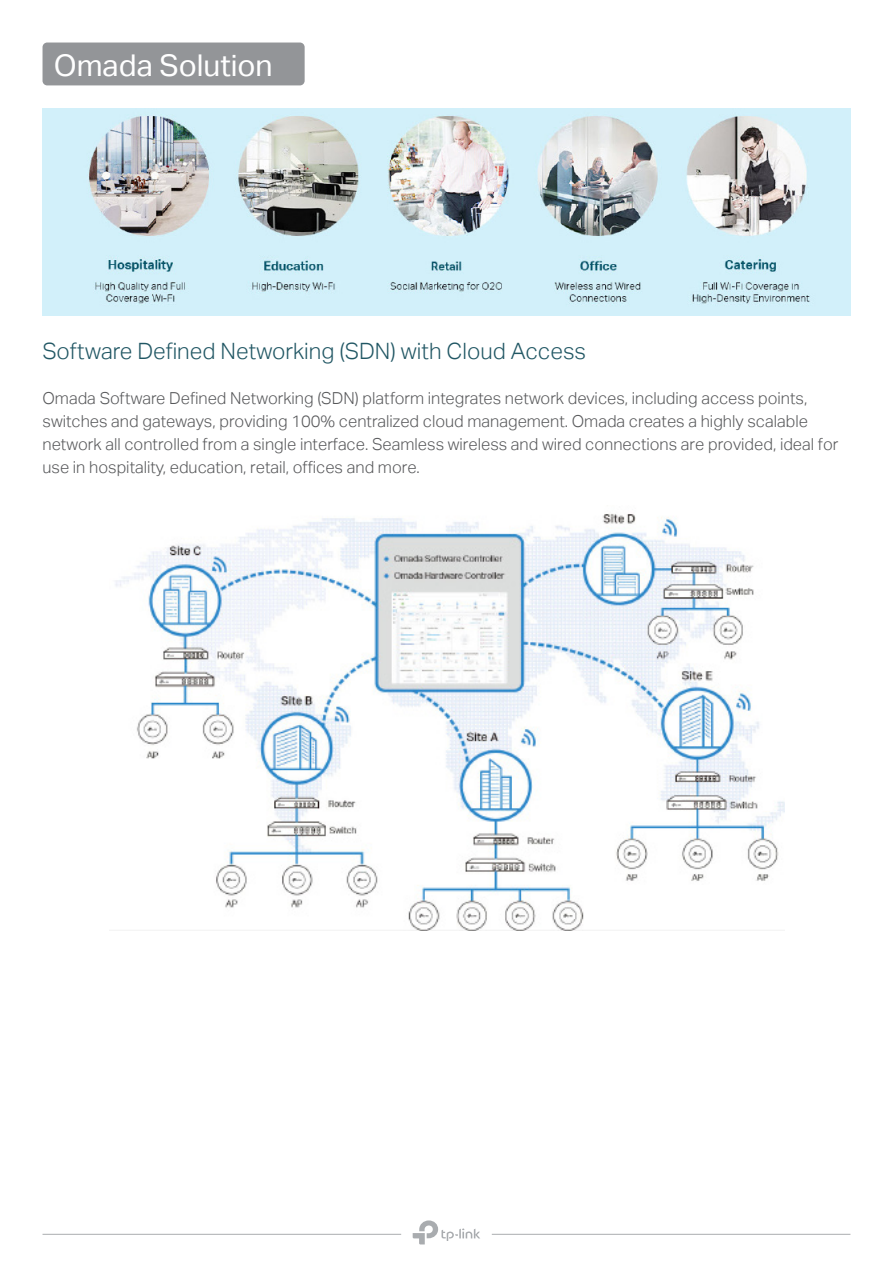
<style>
.page{position:relative;width:893px;height:1263px;background:#fff}
.page>*{position:absolute;margin:0;border:0;box-sizing:border-box;transform-origin:0 0}
.page-title{font:30px "TP Link Aktiv Regular";color:#fff}
.light-11{font:22.5px "TP Link Aktiv Light";color:#215764}
.light-11-2{font:16.5px/22.8px "TP Link Aktiv Light";color:#57585a}
</style>
<div class="page">
<hr style="left:43px;top:1234px;width:358px;height:1px;background:#abadb0">
<hr style="left:492px;top:1234px;width:358px;height:1px;background:#abadb0">
<svg style="left:413px;top:1220px;width:67px;height:24px"></svg>
<div style="left:43px;top:43px;width:262px;height:42px;background:#939598;border-radius:5px"></div>
<img style="left:115px;top:514px;width:669px;height:417px">
<img style="left:43px;top:109px;width:807px;height:207px">
<p class="page-title" style="left:54px;top:48px;width:220px">Omada Solution</p>
<p class="light-11" style="left:43px;top:338px;width:545px">Software Defined Networking (SDN) with Cloud Access</p>
<p class="light-11-2" style="left:43px;top:387px;width:797px">Omada Software Defined Networking (SDN) platform integrates network devices, including access points, switches and gateways, providing 100% centralized cloud management. Omada creates a highly scalable network all controlled from a single interface. Seamless wireless and wired connections are provided, ideal for use in hospitality, education, retail, offices and more.</p>
</div>
